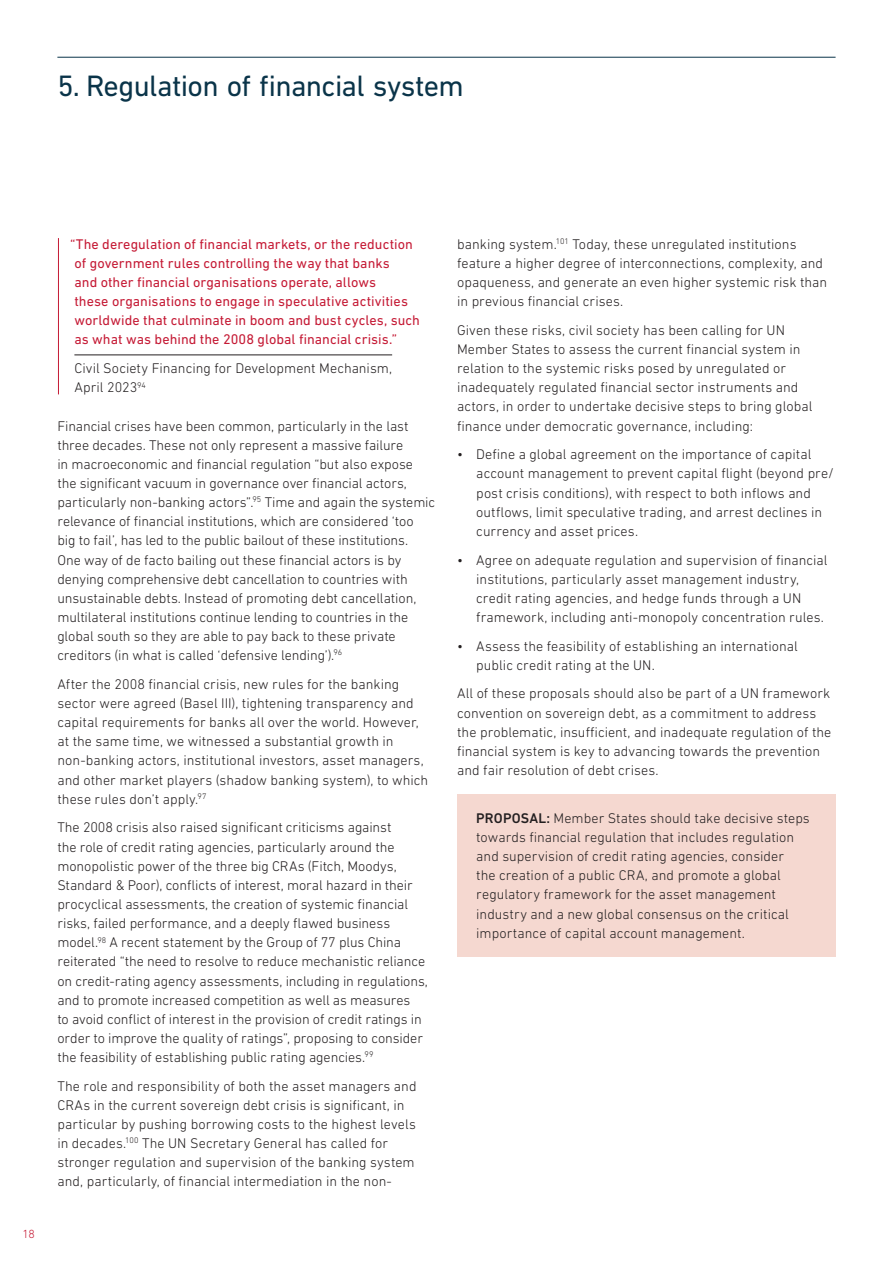
<style>
.page{position:relative;width:893px;height:1263px;background:#fff}
.page>*{position:absolute;margin:0;border:0;box-sizing:border-box;transform-origin:0 0}
.chapter_titles{font:30px "DIN Next LT Pro";letter-spacing:-.025em;color:#0a3449}
.body{font:300 14.25px/19.2px "DIN Next LT Pro";color:#231f20}
.body_quote{font:14.25px/19.2px "DIN Next LT Pro";letter-spacing:.005em;color:#c51a35}
.body_quotee{font:300 14.25px/19.2px "DIN Next LT Pro";letter-spacing:.005em;color:#231f20}
.body-2{font:300 12px "DIN Next LT Pro";color:#c51a35}
.s1{font-weight:500}
</style>
<div class="page">
<hr style="left:58px;top:238px;width:1px;height:156px;background:#c51a35">
<hr style="left:74px;top:355px;width:318px;height:1px;background:#231f20">
<hr style="left:57px;top:57px;width:779px;height:1px;background:#0a3449">
<div style="left:457px;top:794px;width:379px;height:163px;background:#f5d8d0"></div>
<p class="chapter_titles" style="left:57px;top:68px;width:408px">5. Regulation of financial system</p>
<p class="body-2" style="left:23px;top:1227px;width:14px">18</p>
<p class="body_quote" style="left:70px;top:234px;width:351px">“The deregulation of financial markets, or the reduction of government rules controlling the way that banks<br>and other financial organisations operate, allows<br>these organisations to engage in speculative activities worldwide that culminate in boom and bust cycles, such as what was behind the 2008 global financial crisis.”</p>
<p class="body_quotee" style="left:74px;top:359px;width:319px">Civil Society Financing for Development Mechanism,<br>April 2023<sup>94</sup></p>
<p class="body" style="left:57px;top:416px;width:379px">Financial crises have been common, particularly in the last three decades. These not only represent a massive failure<br>in macroeconomic and financial regulation “but also expose the significant vacuum in governance over financial actors, particularly non-banking actors”.<sup>95</sup> Time and again the systemic relevance of financial institutions, which are considered ‘too big to fail’, has led to the public bailout of these institutions.<br>One way of de facto bailing out these financial actors is by denying comprehensive debt cancellation to countries with unsustainable debts. Instead of promoting debt cancellation, multilateral institutions continue lending to countries in the global south so they are able to pay back to these private creditors (in what is called ‘defensive lending’).<sup>96</sup></p>
<p class="body" style="left:57px;top:674px;width:372px">After the 2008 financial crisis, new rules for the banking sector were agreed (Basel III), tightening transparency and capital requirements for banks all over the world. However, at the same time, we witnessed a substantial growth in non-banking actors, institutional investors, asset managers, and other market players (shadow banking system), to which these rules don’t apply.<sup>97</sup></p>
<p class="body" style="left:57px;top:818px;width:372px">The 2008 crisis also raised significant criticisms against<br>the role of credit rating agencies, particularly around the monopolistic power of the three big CRAs (Fitch, Moodys, Standard &amp; Poor), conflicts of interest, moral hazard in their procyclical assessments, the creation of systemic financial risks, failed performance, and a deeply flawed business model.<sup>98</sup> A recent statement by the Group of 77 plus China reiterated “the need to resolve to reduce mechanistic reliance on credit-rating agency assessments, including in regulations, and to promote increased competition as well as measures<br>to avoid conflict of interest in the provision of credit ratings in order to improve the quality of ratings”, proposing to consider the feasibility of establishing public rating agencies.<sup>99</sup></p>
<p class="body" style="left:57px;top:1076px;width:361px">The role and responsibility of both the asset managers and CRAs in the current sovereign debt crisis is significant, in particular by pushing borrowing costs to the highest levels in decades.<sup>100</sup> The UN Secretary General has called for stronger regulation and supervision of the banking system and, particularly, of financial intermediation in the non-</p>
<p class="body" style="left:457px;top:234px;width:372px">banking system.<sup>101</sup> Today, these unregulated institutions feature a higher degree of interconnections, complexity, and opaqueness, and generate an even higher systemic risk than in previous financial crises.</p>
<p class="body" style="left:457px;top:320px;width:357px">Given these risks, civil society has been calling for UN Member States to assess the current financial system in relation to the systemic risks posed by unregulated or inadequately regulated financial sector instruments and actors, in order to undertake decisive steps to bring global finance under democratic governance, including:</p>
<p class="body" style="left:476px;top:445px;width:359px;text-indent:-19px">• Define a global agreement on the importance of capital account management to prevent capital flight (beyond pre/ post crisis conditions), with respect to both inflows and outflows, limit speculative trading, and arrest declines in currency and asset prices.</p>
<p class="body" style="left:476px;top:550px;width:353px;text-indent:-19px">• Agree on adequate regulation and supervision of financial institutions, particularly asset management industry, credit rating agencies, and hedge funds through a UN framework, including anti-monopoly concentration rules.</p>
<p class="body" style="left:476px;top:636px;width:323px;text-indent:-19px">• Assess the feasibility of establishing an international public credit rating at the UN.</p>
<p class="body" style="left:457px;top:684px;width:376px">All of these proposals should also be part of a UN framework convention on sovereign debt, as a commitment to address the problematic, insufficient, and inadequate regulation of the financial system is key to advancing towards the prevention and fair resolution of debt crises.</p>
<p class="body" style="left:476px;top:808px;width:335px"><span class="s1">PROPOSAL:</span> Member States should take decisive steps towards financial regulation that includes regulation and supervision of credit rating agencies, consider<br>the creation of a public CRA, and promote a global regulatory framework for the asset management industry and a new global consensus on the critical importance of capital account management.</p>
</div>
